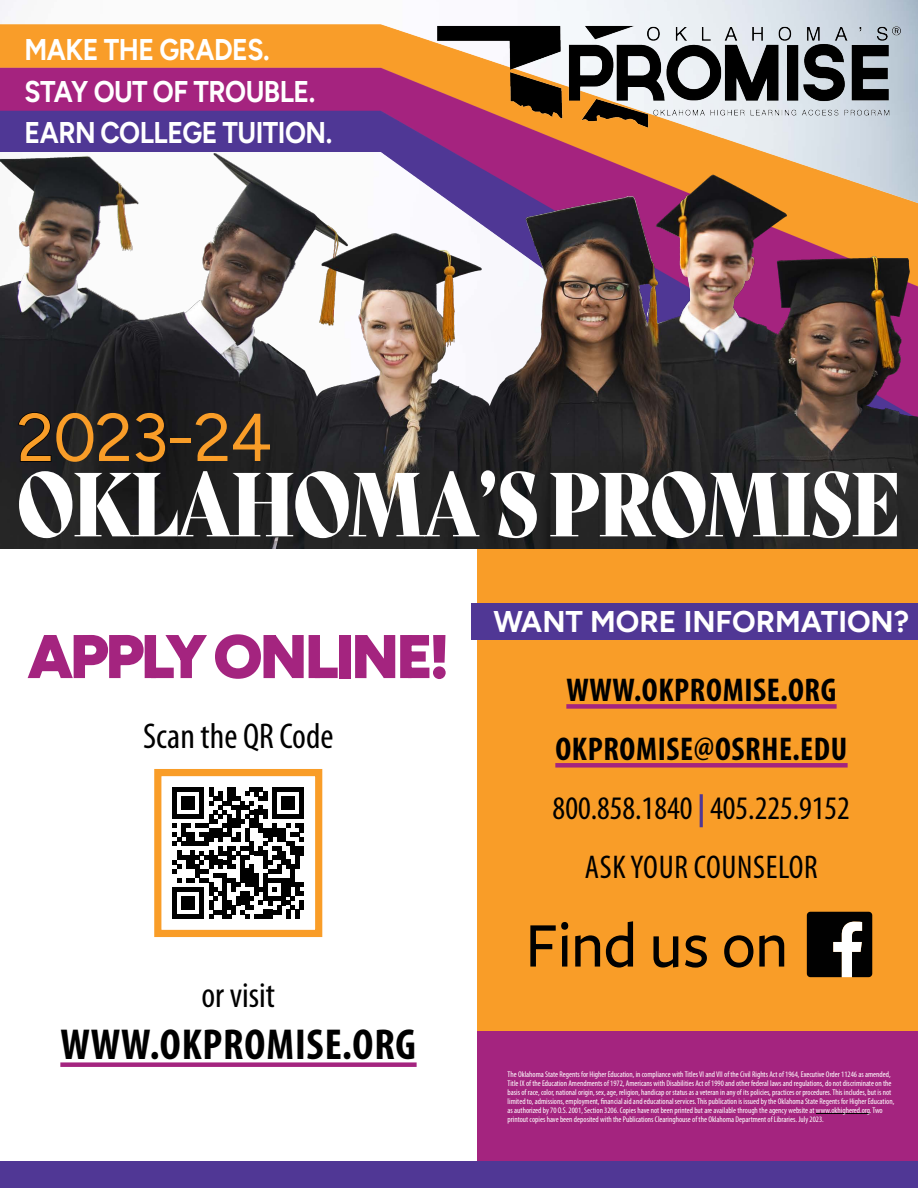
<style>
.page{position:relative;width:918px;height:1188px;background:#fff}
.page>*{position:absolute;margin:0;border:0;box-sizing:border-box;transform-origin:0 0}
.t1{font:88.12px "Bely Display";letter-spacing:-.03em;color:#fff;scale:.82 1}
.t2{font:67.5px "Figtree";letter-spacing:-.02em;color:#f99d28}
.t3{font:900 61.5px "Figtree";letter-spacing:-.045em;color:#a4247f}
.t4{font:700 condensed 43.5px "Myriad Pro";letter-spacing:.02em;color:#000}
.t5{font:condensed 36px "Myriad Pro";color:#000}
.t6{font:700 condensed 33px "Myriad Pro";letter-spacing:.02em;color:#000}
.t7{font:condensed 33px "Myriad Pro";color:#000}
.t8{font:condensed 33px "Myriad Pro";letter-spacing:.02em;color:#000}
.stars{font:700 30px "Figtree";letter-spacing:-.02em;color:#fff;scale:.89 1}
.H2_Purple{font:700 30px "Figtree";color:#fff}
.cost_statement{font:condensed 8.25px/8.9px "Myriad Pro";color:#fff}
.s1{color:#000}
.s2{font-weight:700;color:#503795}
</style>
<div class="page">
<img style="left:0;top:24px;width:918px;height:104px">
<img style="left:0;top:128px;width:918px;height:421px">
<img style="left:437px;top:25px;width:464px;height:102px">
<div style="left:60px;top:1062px;width:357px;height:5px;background:#a4247f"></div>
<svg style="left:172px;top:787px;width:132px;height:132px"></svg>
<div style="left:154px;top:769px;width:168px;height:168px;border:7px solid #f99d28"></div>
<div style="left:478px;top:549px;width:440px;height:482px;background:#f99d28"></div>
<div style="left:471px;top:604px;width:447px;height:36px;background:#503795"></div>
<div style="left:566px;top:704px;width:271px;height:5px;background:#a4247f"></div>
<div style="left:555px;top:763px;width:293px;height:5px;background:#a4247f"></div>
<svg style="left:530px;top:922px;width:38px;height:45px"></svg>
<svg style="left:575px;top:935px;width:25px;height:32px"></svg>
<svg style="left:606px;top:921px;width:27px;height:47px"></svg>
<svg style="left:653px;top:936px;width:25px;height:32px"></svg>
<svg style="left:685px;top:935px;width:22px;height:33px"></svg>
<svg style="left:724px;top:935px;width:29px;height:33px"></svg>
<svg style="left:759px;top:935px;width:25px;height:32px"></svg>
<svg style="left:807px;top:912px;width:65px;height:65px;background:#323231"></svg>
<div style="left:478px;top:1031px;width:440px;height:130px;background:#a4247f"></div>
<hr style="left:816px;top:1113px;width:54px;height:1px;background:#000">
<div style="left:0;top:1161px;width:918px;height:27px;background:#503795"></div>
<p class="stars" style="left:25px;top:33px;width:277px">MAKE THE GRADES.</p>
<p class="stars" style="left:25px;top:74px;width:328px">STAY OUT OF TROUBLE.</p>
<p class="stars" style="left:25px;top:116px;width:347px">EARN COLLEGE TUITION.</p>
<h1 class="t2" style="left:17px;top:399px;width:257px"><span class="s1">2</span>023-24</h1>
<h1 class="t1" style="left:17px;top:433px;width:1080px">OKLAHOMA’S PROMISE</h1>
<h2 class="t3" style="left:27px;top:622px;width:424px">APPLY ONLINE!</h2>
<p class="t5" style="left:143px;top:715px;width:192px">Scan the QR Code</p>
<p class="t5" style="left:201px;top:974px;width:75px">or visit</p>
<p class="t4" style="left:60px;top:1018px;width:357px">WWW.OKPROMISE.ORG</p>
<h2 class="H2_Purple" style="left:493px;top:605px;width:417px">WANT MORE INFORMATION?</h2>
<p class="t6" style="left:566px;top:670px;width:271px">WWW.OKPROMISE.ORG</p>
<p class="t6" style="left:555px;top:728px;width:293px">OKPROMISE@OSRHE.EDU</p>
<p class="t7" style="left:553px;top:788px;width:299px">800.858.1840 <span class="s2">|</span> 405.225.9152</p>
<p class="t8" style="left:585px;top:847px;width:234px">ASK YOUR COUNSELOR</p>
<p class="cost_statement" style="left:508px;top:1070px;width:388px">The Oklahoma State Regents for Higher Education, in compliance with Titles VI and VII of the Civil Rights Act of 1964, Executive Order 11246 as amended, Title IX of the Education Amendments of 1972, Americans with Disabilities Act of 1990 and other federal laws and regulations, do not discriminate on the basis of race, color, national origin, sex, age, religion, handicap or status as a veteran in any of its policies, practices or procedures. This includes, but is not limited to, admissions, employment, financial aid and educational services. This publication is issued by the Oklahoma State Regents for Higher Education, as authorized by 70 O.S. 2001, Section 3206. Copies have not been printed but are available through the agency website at www.okhighered.org. Two printout copies have been deposited with the Publications Clearinghouse of the Oklahoma Department of Libraries. July 2023.</p>
</div>
